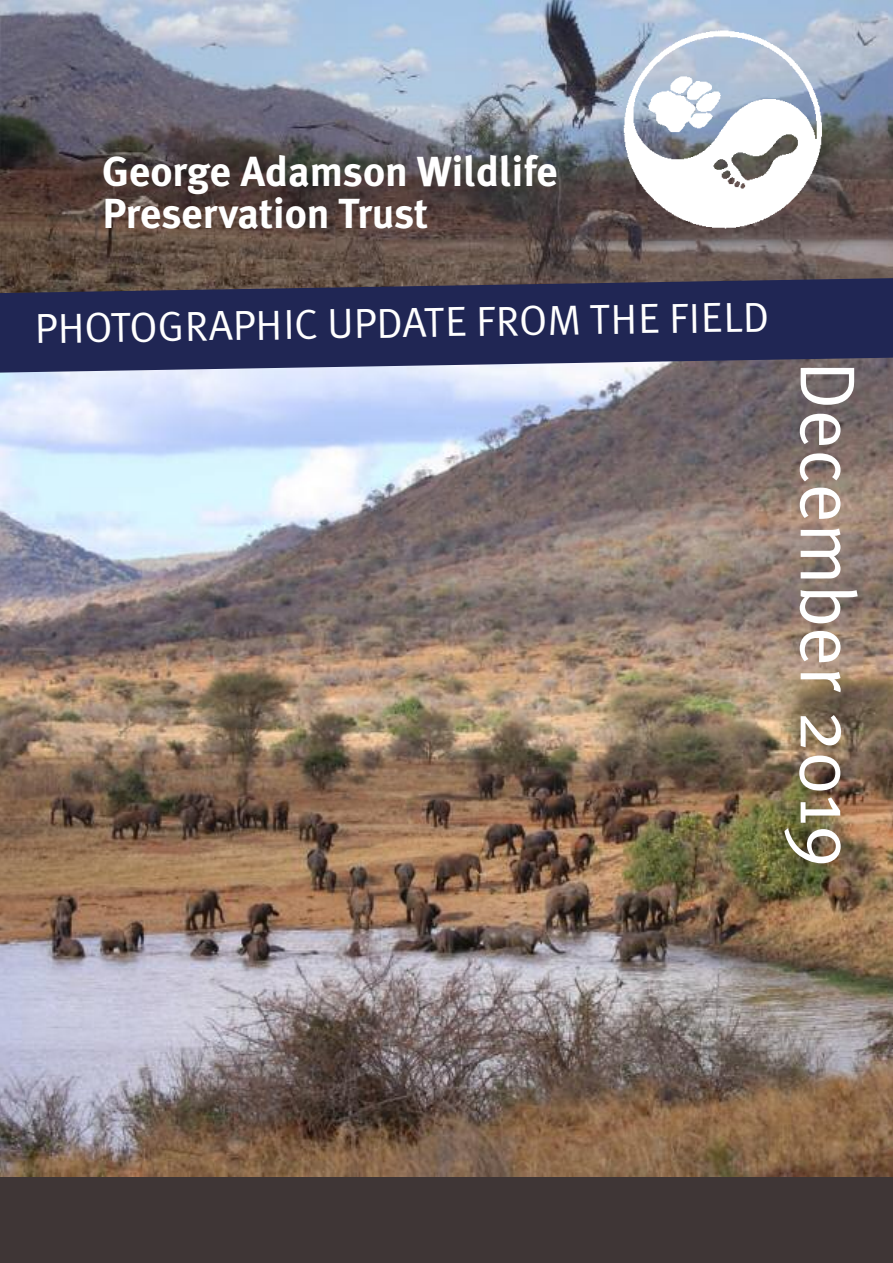
<style>
.page{position:relative;width:893px;height:1263px;background:#fff}
.page>*{position:absolute;margin:0;border:0;box-sizing:border-box;transform-origin:0 0}
.t1{font:78px "Meta Plus Normal";color:#fff}
.t2{font:700 42px/42px "Meta Plus";color:#fff}
.t3{font:42px "Meta Plus Normal";color:#fff}
</style>
<div class="page">
<img style="left:0;top:0;width:893px;height:277px">
<img style="left:620px;top:29px;width:204px;height:201px">
<div style="left:0;top:321px;width:893px;height:942px;background:#3f3636"></div>
<img style="left:0;top:375px;width:893px;height:801px">
<svg style="left:0;top:277px;width:893px;height:98px;background:#34385d"></svg>
<p class="t2" style="left:102px;top:151px;width:457px">George Adamson Wildlife<br>Preservation Trust</p>
<p class="t3" style="left:35px;top:304px;width:736px;rotate:-1deg">PHOTOGRAPHIC UPDATE FROM THE FIELD</p>
<h1 class="t1" style="left:873px;top:361px;width:508px;rotate:90deg">December 2019</h1>
</div>
